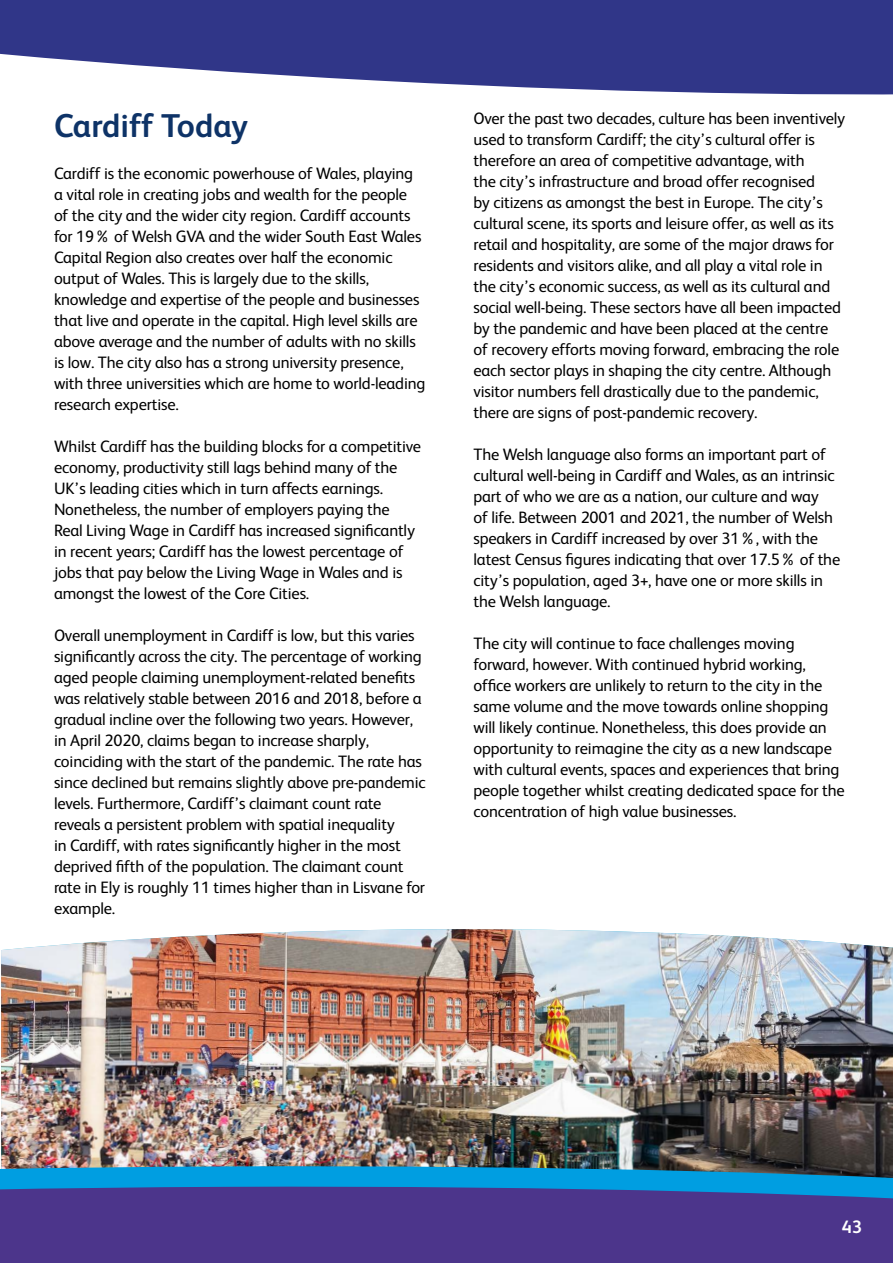
<style>
.page{position:relative;width:893px;height:1263px;background:#fff}
.page>*{position:absolute;margin:0;border:0;box-sizing:border-box;transform-origin:0 0}
.t1{font:700 33px "FS Albert";color:#0e3367}
.t2{font:700 18px "FS Albert";color:#fff}
.t3{font:16.5px/21px "FS Albert";letter-spacing:-.01em;color:#000}
</style>
<div class="page">
<img style="left:1px;top:929px;width:892px;height:234px">
<img style="left:0;top:1163px;width:893px;height:21px">
<svg style="left:0;top:1184px;width:893px;height:79px;background:#463c90"></svg>
<svg style="left:0;top:0;width:893px;height:95px;background:#4e5499"></svg>
<h1 class="t1" style="left:54px;top:103px;width:196px">Cardiff Today</h1>
<p class="t3" style="left:54px;top:162px;width:373px">Cardiff is the economic powerhouse of Wales, playing a vital role in creating jobs and wealth for the people of the city and the wider city region. Cardiff accounts for 19% of Welsh GVA and the wider South East Wales Capital Region also creates over half the economic output of Wales. This is largely due to the skills, knowledge and expertise of the people and businesses that live and operate in the capital. High level skills are above average and the number of adults with no skills is low. The city also has a strong university presence, with three universities which are home to world-leading research expertise.</p>
<p class="t3" style="left:54px;top:435px;width:369px">Whilst Cardiff has the building blocks for a competitive economy, productivity still lags behind many of the UK’s leading cities which in turn affects earnings.<br>Nonetheless, the number of employers paying the Real Living Wage in Cardiff has increased significantly in recent years; Cardiff has the lowest percentage of jobs that pay below the Living Wage in Wales and is amongst the lowest of the Core Cities.</p>
<p class="t3" style="left:54px;top:624px;width:373px">Overall unemployment in Cardiff is low, but this varies significantly across the city. The percentage of working aged people claiming unemployment-related benefits was relatively stable between 2016 and 2018, before a gradual incline over the following two years. However, in April 2020, claims began to increase sharply, coinciding with the start of the pandemic. The rate has since declined but remains slightly above pre-pandemic levels. Furthermore, Cardiff’s claimant count rate reveals a persistent problem with spatial inequality<br>in Cardiff, with rates significantly higher in the most deprived fifth of the population. The claimant count rate in Ely is roughly 11 times higher than in Lisvane for example.</p>
<p class="t3" style="left:473px;top:107px;width:373px">Over the past two decades, culture has been inventively used to transform Cardiff; the city’s cultural offer is therefore an area of competitive advantage, with<br>the city’s infrastructure and broad offer recognised<br>by citizens as amongst the best in Europe. The city’s cultural scene, its sports and leisure offer, as well as its retail and hospitality, are some of the major draws for residents and visitors alike, and all play a vital role in the city’s economic success, as well as its cultural and social well-being. These sectors have all been impacted by the pandemic and have been placed at the centre of recovery efforts moving forward, embracing the role each sector plays in shaping the city centre. Although visitor numbers fell drastically due to the pandemic, there are signs of post-pandemic recovery.</p>
<p class="t3" style="left:473px;top:443px;width:368px">The Welsh language also forms an important part of cultural well-being in Cardiff and Wales, as an intrinsic part of who we are as a nation, our culture and way<br>of life. Between 2001 and 2021, the number of Welsh speakers in Cardiff increased by over 31%, with the latest Census figures indicating that over 17.5% of the city’s population, aged 3+, have one or more skills in the Welsh language.</p>
<p class="t3" style="left:473px;top:632px;width:373px">The city will continue to face challenges moving forward, however. With continued hybrid working, office workers are unlikely to return to the city in the same volume and the move towards online shopping will likely continue. Nonetheless, this does provide an opportunity to reimagine the city as a new landscape with cultural events, spaces and experiences that bring people together whilst creating dedicated space for the concentration of high value businesses.</p>
<p class="t2" style="left:842px;top:1215px;width:22px">43</p>
</div>
